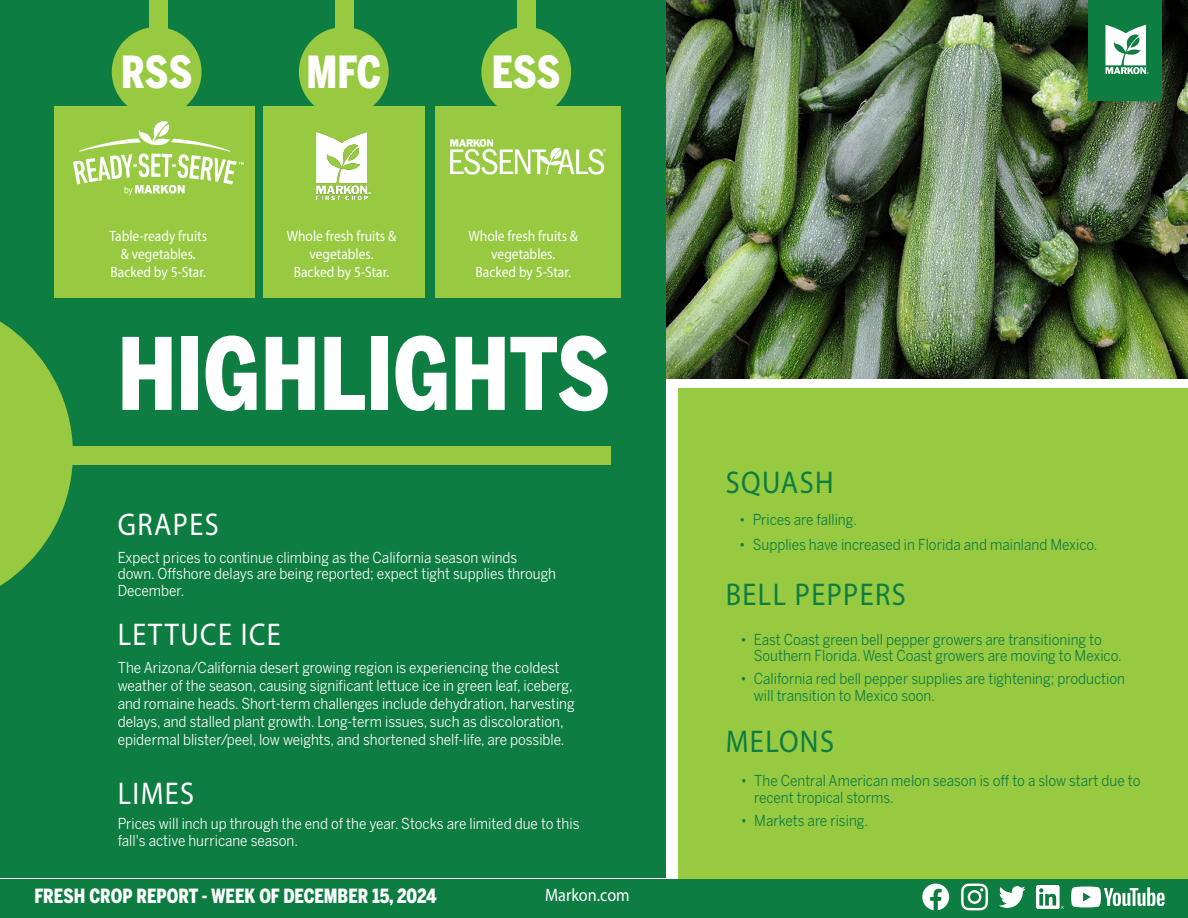
<style>
.page{position:relative;width:1188px;height:918px;background:#fff}
.page>*{position:absolute;margin:0;border:0;box-sizing:border-box;transform-origin:0 0}
.t1{font:900 98.7px "Benton Sans Cond";color:#fff;scale:.9 1}
.t2{font:900 43.95px "Benton Sans Cond";letter-spacing:-.01em;color:#fff;scale:.9 1}
.t3{font:31.5px "Myriad Pro";letter-spacing:.05em;color:#0d7d41;scale:.9 1}
.t4{font:31.5px "Myriad Pro";letter-spacing:.05em;color:#fff;scale:.9 1}
.t5{font:900 19.5px "Benton Sans Cond";color:#fff;scale:.9 1}
.t6{font:18px "Myriad Pro";color:#fff;scale:.9 1}
.t7{font:15px/18px "Benton Sans";color:#fff;scale:.9 1}
.t8{font:15px/16.5px "Benton Sans";color:#0d7d41;scale:.9 1}
.t9{font:15px/18px "Myriad Pro";color:#fff;text-align:center;scale:.9 1}
</style>
<div class="page">
<img style="left:665px;top:0;width:523px;height:379px">
<div style="left:0;top:0;width:665px;height:878px;background:#0d7d41"></div>
<div style="left:1089px;top:0;width:73px;height:100px;background:#0d7d41"></div>
<svg style="left:0;top:297px;width:73px;height:289px"></svg>
<div style="left:0;top:446px;width:610px;height:19px;background:#97c941"></div>
<div style="left:149px;top:0;width:18px;height:39px;background:#97c941"></div>
<div style="left:335px;top:0;width:18px;height:39px;background:#97c941"></div>
<div style="left:517px;top:0;width:18px;height:39px;background:#97c941"></div>
<div style="left:678px;top:389px;width:510px;height:529px;background:#97c941"></div>
<div style="left:0;top:879px;width:1188px;height:39px;background:#0d7d41"></div>
<svg style="left:922px;top:884px;width:27px;height:26px"></svg>
<svg style="left:961px;top:884px;width:27px;height:26px"></svg>
<svg style="left:999px;top:886px;width:27px;height:22px"></svg>
<img style="left:1036px;top:886px;width:27px;height:22px">
<svg style="left:1071px;top:887px;width:94px;height:20px"></svg>
<svg style="left:1105px;top:25px;width:44px;height:48px"></svg>
<div style="left:112px;top:27px;width:90px;height:90px;background:#97c941;border-radius:50%"></div>
<div style="left:299px;top:27px;width:90px;height:90px;background:#97c941;border-radius:50%"></div>
<div style="left:481px;top:27px;width:90px;height:90px;background:#97c941;border-radius:50%"></div>
<div style="left:54px;top:106px;width:201px;height:191px;background:#97c941"></div>
<div style="left:263px;top:106px;width:162px;height:191px;background:#97c941"></div>
<div style="left:435px;top:106px;width:186px;height:191px;background:#97c941"></div>
<svg style="left:73px;top:121px;width:171px;height:74px"></svg>
<img style="left:317px;top:132px;width:54px;height:68px">
<img style="left:450px;top:140px;width:155px;height:35px">
<h2 class="t2" style="left:121px;top:46px;width:81px">RSS</h2>
<h2 class="t2" style="left:307px;top:46px;width:84px">MFC</h2>
<h2 class="t2" style="left:492px;top:46px;width:78px">ESS</h2>
<p class="t9" style="left:109px;top:227px;width:110px">Table-ready fruits &amp; vegetables.<br>Backed by 5-Star.</p>
<p class="t9" style="left:287px;top:227px;width:123px">Whole fresh fruits &amp; vegetables.<br>Backed by 5-Star.</p>
<p class="t9" style="left:468px;top:227px;width:123px">Whole fresh fruits &amp; vegetables.<br>Backed by 5-Star.</p>
<h1 class="t1" style="left:118px;top:316px;width:549px">HIGHLIGHTS</h1>
<h3 class="t4" style="left:118px;top:505px;width:114px">GRAPES</h3>
<p class="t7" style="left:118px;top:549px;width:489px;line-height:16.5px">Expect prices to continue climbing as the California season winds down. Offshore delays are being reported; expect tight supplies through<br>December.</p>
<h3 class="t4" style="left:118px;top:615px;width:183px">LETTUCE ICE</h3>
<p class="t7" style="left:118px;top:659px;width:509px">The Arizona/California desert growing region is experiencing the coldest weather of the season, causing significant lettuce ice in green leaf, iceberg, and romaine heads. Short-term challenges include dehydration, harvesting delays, and stalled plant growth. Long-term issues, such as discoloration, epidermal blister/peel, low weights, and shortened shelf-life, are possible.</p>
<h3 class="t3" style="left:726px;top:464px;width:121px">SQUASH</h3>
<p class="t8" style="left:739px;top:511px;width:132px">• Prices are falling.</p>
<p class="t8" style="left:739px;top:536px;width:399px">• Supplies have increased in Florida and mainland Mexico.</p>
<h3 class="t3" style="left:726px;top:575px;width:202px">BELL PEPPERS</h3>
<p class="t8" style="left:754px;top:631px;width:410px;text-indent:-14px">• East Coast green bell pepper growers are transitioning to<br>Southern Florida. West Coast growers are moving to Mexico.</p>
<p class="t8" style="left:754px;top:670px;width:414px;text-indent:-14px">• California red bell pepper supplies are tightening; production will transition to Mexico soon.</p>
<h3 class="t3" style="left:726px;top:722px;width:122px">MELONS</h3>
<h3 class="t4" style="left:118px;top:774px;width:87px">LIMES</h3>
<p class="t8" style="left:754px;top:772px;width:431px;text-indent:-14px">• The Central American melon season is off to a slow start due to recent tropical storms.</p>
<p class="t8" style="left:741px;top:812px;width:143px">• Markets are rising.</p>
<p class="t7" style="left:118px;top:816px;width:515px;line-height:16.5px">Prices will inch up through the end of the year. Stocks are limited due to this fall's active hurricane season.</p>
<h3 class="t5" style="left:34px;top:884px;width:449px">FRESH CROP REPORT - WEEK OF DECEMBER 15, 2024</h3>
<p class="t6" style="left:545px;top:883px;width:96px">Markon.com</p>
</div>
